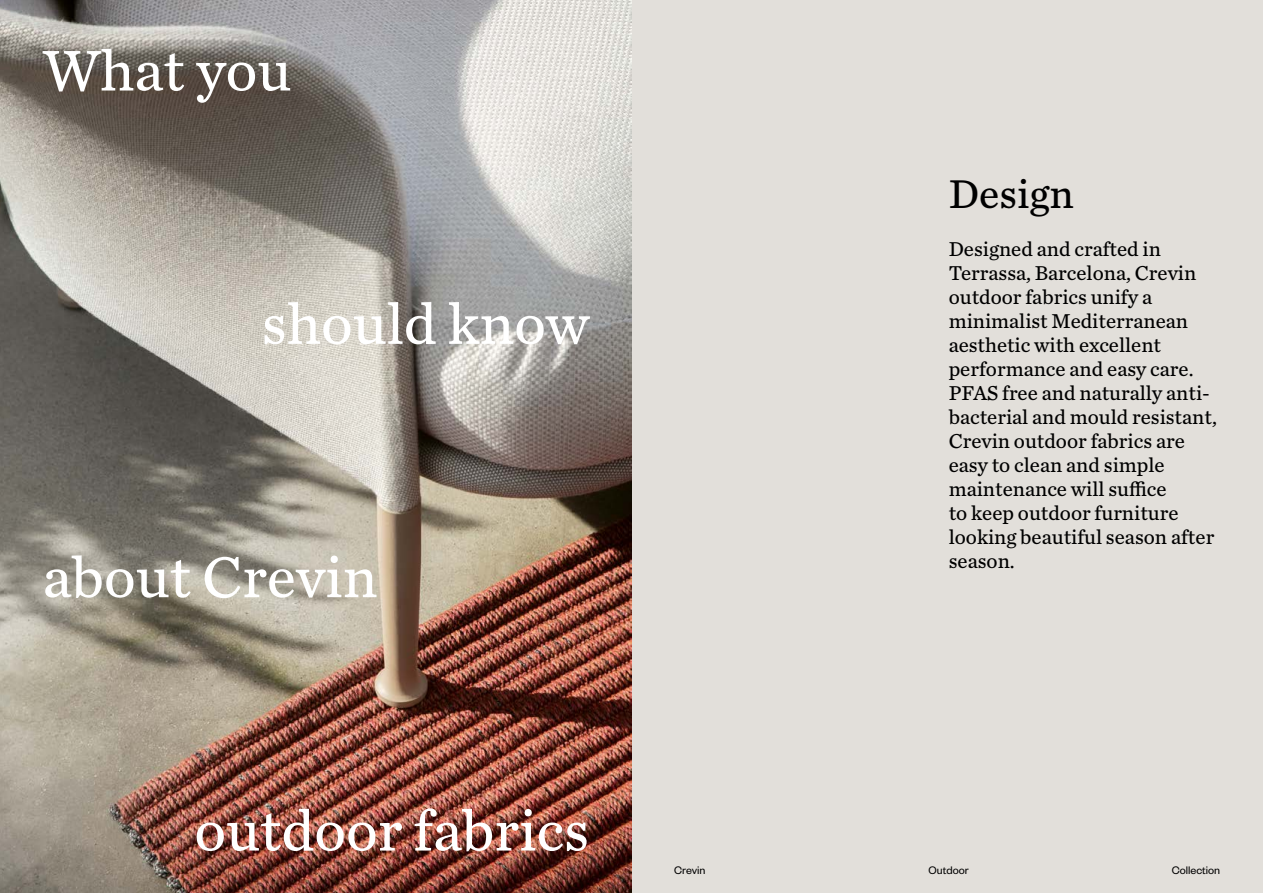
<style>
.page{position:relative;width:1263px;height:893px;background:#e2dfda}
.page>*{position:absolute;margin:0;border:0;box-sizing:border-box;transform-origin:0 0}
.t1{font:60px "Chronicle Text G3";color:#fff}
.t2{font:42px "Chronicle Text G3";color:#000}
.t3{font:21px/24px "Chronicle Text G3";color:#000}
.t4{font:12px "Founders Grotesk";color:#000}
</style>
<div class="page">
<img style="left:0;top:0;width:631px;height:893px">
<h1 class="t1" style="left:43px;top:25px;width:250px">What you</h1>
<h1 class="t1" style="left:262px;top:278px;width:329px">should know</h1>
<h1 class="t1" style="left:43px;top:532px;width:336px">about Crevin</h1>
<h1 class="t1" style="left:194px;top:785px;width:396px">outdoor fabrics</h1>
<h2 class="t2" style="left:949px;top:162px;width:127px">Design</h2>
<p class="t3" style="left:949px;top:236px;width:270px">Designed and crafted in<br>Terrassa, Barcelona, Crevin outdoor fabrics unify a minimalist Mediterranean aesthetic with excellent performance and easy care.<br>PFAS free and naturally anti&shy;bacterial and mould resistant,<br>Crevin outdoor fabrics are easy to clean and simple maintenance will suffice<br>to keep outdoor furniture looking beautiful season after season.</p>
<p class="t4" style="left:674px;top:863px;width:33px">Crevin</p>
<p class="t4" style="left:929px;top:863px;width:42px">Outdoor</p>
<p class="t4" style="left:1172px;top:863px;width:50px">Collection</p>
</div>
